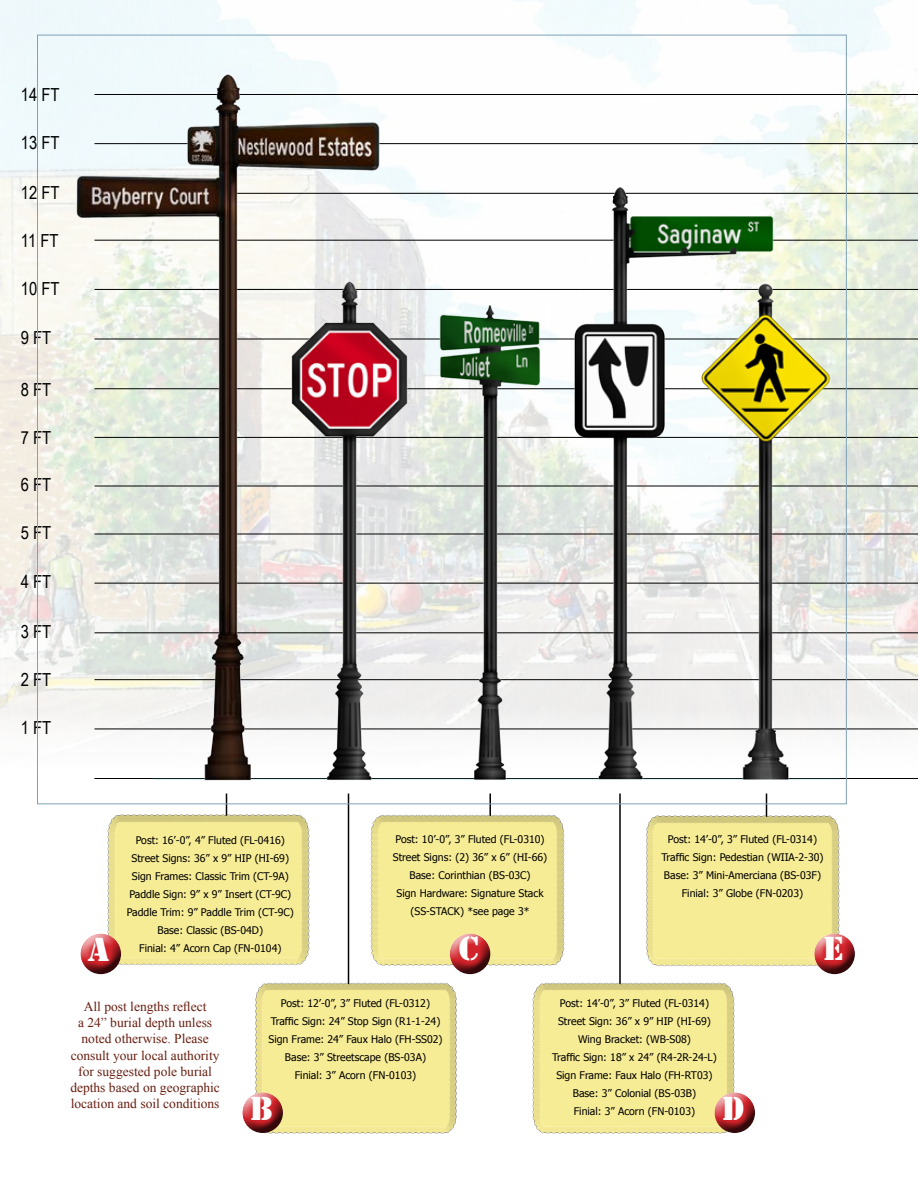
<style>
.page{position:relative;width:918px;height:1188px;background:#fff}
.page>*{position:absolute;margin:0;border:0;box-sizing:border-box;transform-origin:0 0}
.t1{font:34.5px "Stencil";color:#fff}
.t2{font:18px "Arial Narrow";color:#000}
.t3{font:13.5px/16.2px "Times New Roman";color:#681f11;text-align:center}
.t4{font:10.5px/18px "Tahoma";color:#000;text-align:center}
</style>
<div class="page">
<img style="left:0;top:0;width:918px;height:729px">
<hr style="left:489px;top:794px;width:2px;height:29px;background:#000">
<hr style="left:348px;top:794px;width:1px;height:218px;background:#000">
<hr style="left:619px;top:794px;width:2px;height:218px;background:#000">
<div style="left:253px;top:981px;width:205px;height:153px;background:#000;opacity:.97"></div>
<div style="left:530px;top:981px;width:206px;height:153px;background:#000;opacity:.97"></div>
<div style="left:369px;top:813px;width:197px;height:153px;background:#000;opacity:.97"></div>
<svg style="left:646px;top:799px;width:194px;height:15px"></svg>
<div style="left:644px;top:814px;width:197px;height:153px;background:#000;opacity:.97"></div>
<svg style="left:107px;top:804px;width:203px;height:9px"></svg>
<div style="left:105px;top:813px;width:206px;height:153px;background:#000;opacity:.97"></div>
<hr style="left:94px;top:94px;width:824px;height:1px;background:#000">
<hr style="left:94px;top:143px;width:824px;height:1px;background:#000">
<hr style="left:94px;top:193px;width:824px;height:1px;background:#000">
<hr style="left:94px;top:240px;width:824px;height:1px;background:#000">
<hr style="left:94px;top:289px;width:824px;height:1px;background:#000">
<hr style="left:94px;top:339px;width:824px;height:1px;background:#000">
<hr style="left:94px;top:388px;width:824px;height:1px;background:#000">
<hr style="left:94px;top:534px;width:824px;height:1px;background:#000">
<hr style="left:94px;top:583px;width:824px;height:1px;background:#000">
<hr style="left:94px;top:633px;width:824px;height:1px;background:#000">
<hr style="left:94px;top:679px;width:824px;height:1px;background:#000">
<hr style="left:94px;top:729px;width:824px;height:1px;background:#000">
<hr style="left:94px;top:778px;width:824px;height:1px;background:#000">
<hr style="left:94px;top:486px;width:824px;height:1px;background:#000">
<hr style="left:94px;top:437px;width:824px;height:1px;background:#000">
<hr style="left:153px;top:779px;width:686px;height:1px;background:#d7f0f1">
<img style="left:54px;top:51px;width:408px;height:751px">
<img style="left:420px;top:294px;width:137px;height:497px">
<img style="left:564px;top:173px;width:223px;height:607px">
<img style="left:692px;top:265px;width:153px;height:534px">
<div style="left:79px;top:927px;width:48px;height:35px;background:#fff;opacity:.75"></div>
<div style="left:79px;top:937px;width:53px;height:38px;background:#000;opacity:.75"></div>
<div style="left:448px;top:926px;width:48px;height:36px;background:#fff;opacity:.75"></div>
<div style="left:448px;top:937px;width:53px;height:38px;background:#000;opacity:.75"></div>
<div style="left:813px;top:926px;width:48px;height:36px;background:#fff;opacity:.75"></div>
<div style="left:813px;top:937px;width:53px;height:38px;background:#000;opacity:.75"></div>
<div style="left:241px;top:1086px;width:48px;height:34px;background:#fff;opacity:.75"></div>
<div style="left:241px;top:1096px;width:53px;height:38px;background:#000;opacity:.75"></div>
<div style="left:713px;top:1086px;width:48px;height:34px;background:#fff;opacity:.75"></div>
<div style="left:713px;top:1096px;width:53px;height:38px;background:#000;opacity:.75"></div>
<h2 class="t2" style="left:21px;top:81px;width:40px">14 FT</h2>
<h2 class="t2" style="left:21px;top:130px;width:40px">13 FT</h2>
<h2 class="t2" style="left:21px;top:180px;width:40px">12 FT</h2>
<h2 class="t2" style="left:21px;top:228px;width:39px">11 FT</h2>
<h2 class="t2" style="left:21px;top:276px;width:40px">10 FT</h2>
<h2 class="t2" style="left:21px;top:325px;width:32px">9 FT</h2>
<h2 class="t2" style="left:21px;top:376px;width:32px">8 FT</h2>
<h2 class="t2" style="left:21px;top:424px;width:32px">7 FT</h2>
<h2 class="t2" style="left:21px;top:472px;width:32px">6 FT</h2>
<h2 class="t2" style="left:21px;top:520px;width:32px">5 FT</h2>
<h2 class="t2" style="left:21px;top:569px;width:32px">4 FT</h2>
<h2 class="t2" style="left:21px;top:619px;width:32px">3 FT</h2>
<h2 class="t2" style="left:21px;top:666px;width:32px">2 FT</h2>
<h2 class="t2" style="left:21px;top:715px;width:32px">1 FT</h2>
<p class="t4" style="left:661px;top:830px;width:164px">Post: 14’-0”, 3” Fluted (FL-0314)<br>Traffic Sign: Pedestian (WIIA-2-30)<br>Base: 3” Mini-Amerciana (BS-03F)<br>Finial: 3” Globe (FN-0203)</p>
<p class="t4" style="left:393px;top:830px;width:156px">Post: 10’-0”, 3” Fluted (FL-0310)<br>Street Signs: (2) 36” x 6” (HI-66)<br>Base: Corinthian (BS-03C)<br>Sign Hardware: Signature Stack (SS-STACK) *see page 3*</p>
<p class="t4" style="left:127px;top:830px;width:169px">Post: 16’-0”, 4” Fluted (FL-0416)<br>Street Signs: 36” x 9” HIP (HI-69)<br>Sign Frames: Classic Trim (CT-9A)<br>Paddle Sign: 9” x 9” Insert (CT-9C)<br>Paddle Trim: 9” Paddle Trim (CT-9C)<br>Base: Classic (BS-04D)<br>Finial: 4” Acorn Cap (FN-0104)</p>
<h1 class="t1" style="left:88px;top:930px;width:23px">A</h1>
<h1 class="t1" style="left:459px;top:928px;width:22px">C</h1>
<h1 class="t1" style="left:823px;top:928px;width:22px">E</h1>
<p class="t3" style="left:70px;top:998px;width:151px">All post lengths reflect<br>a 24” burial depth unless noted otherwise. Please consult your local authority for suggested pole burial depths based on geographic location and soil conditions</p>
<p class="t4" style="left:552px;top:994px;width:166px">Post: 14’-0”, 3” Fluted (FL-0314)<br>Street Sign: 36” x 9” HIP (HI-69)<br>Wing Bracket: (WB-S08)<br>Traffic Sign: 18” x 24” (R4-2R-24-L)<br>Sign Frame: Faux Halo (FH-RT03)<br>Base: 3” Colonial (BS-03B)<br>Finial: 3” Acorn (FN-0103)</p>
<p class="t4" style="left:268px;top:994px;width:176px">Post: 12’-0”, 3” Fluted (FL-0312)<br>Traffic Sign: 24” Stop Sign (R1-1-24)<br>Sign Frame: 24” Faux Halo (FH-SS02)<br>Base: 3” Streetscape (BS-03A)<br>Finial: 3” Acorn (FN-0103)</p>
<h1 class="t1" style="left:250px;top:1089px;width:25px">B</h1>
<h1 class="t1" style="left:722px;top:1089px;width:24px">D</h1>
</div>
